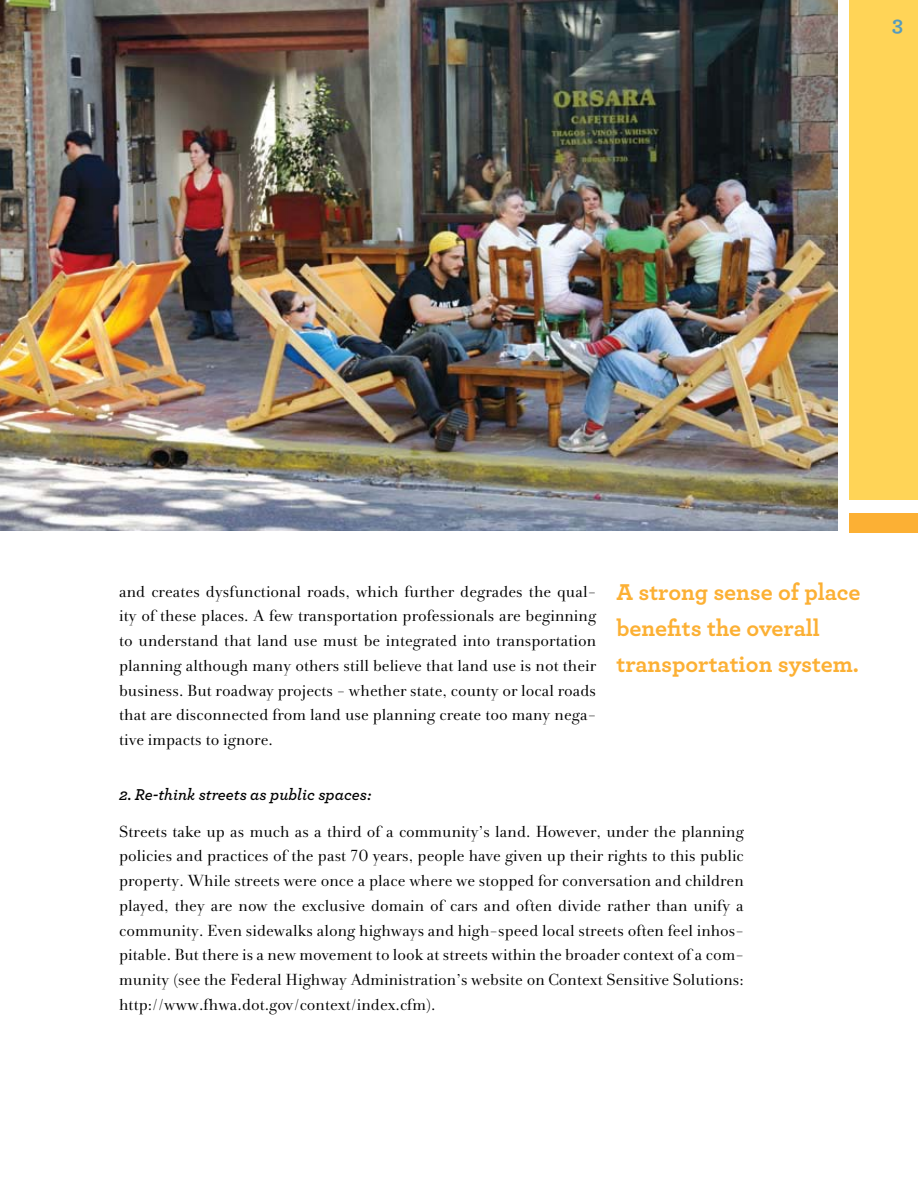
<style>
.page{position:relative;width:918px;height:1188px;background:#fff}
.page>*{position:absolute;margin:0;border:0;box-sizing:border-box;transform-origin:0 0}
.t1{font:700 24px/36px "Archer";color:#fcb034}
.t2{font:700 21.6px "Archer";color:#569bbe}
.t3{font:16.5px/24.8px "Andrade Pro";color:#000;text-align:justify}
.t4{font:italic 600 16.5px "Archer";color:#000}
</style>
<div class="page">
<div style="left:849px;top:0;width:69px;height:500px;background:#ffd457"></div>
<div style="left:849px;top:513px;width:69px;height:20px;background:#fcb034"></div>
<img style="left:0;top:0;width:837px;height:531px">
<p class="t2" style="left:892px;top:7px;width:12px">3</p>
<p class="t1" style="left:616px;top:572px;width:246px">A strong sense of place benefits the overall transportation system.</p>
<p class="t3" style="left:119px;top:579px;width:479px">and creates dysfunctional roads, which further degrades the qual&shy;ity of these places. A few transportation professionals are beginning to understand that land use must be integrated into transportation planning although many others still believe that land use is not their business. But roadway projects - whether state, county or local roads that are disconnected from land use planning create too many nega&shy;tive impacts to ignore.</p>
<p class="t4" style="left:119px;top:782px;width:254px">2. Re-think streets as public spaces:</p>
<p class="t3" style="left:119px;top:819px;width:626px">Streets take up as much as a third of a community’s land. However, under the planning policies and practices of the past 70 years, people have given up their rights to this public property. While streets were once a place where we stopped for conversation and children played, they are now the exclusive domain of cars and often divide rather than unify a community. Even sidewalks along highways and high-speed local streets often feel inhos&shy;pitable. But there is a new movement to look at streets within the broader context of a com&shy;munity (see the Federal Highway Administration’s website on Context Sensitive Solutions: http://www.fhwa.dot.gov/context/index.cfm).</p>
</div>
